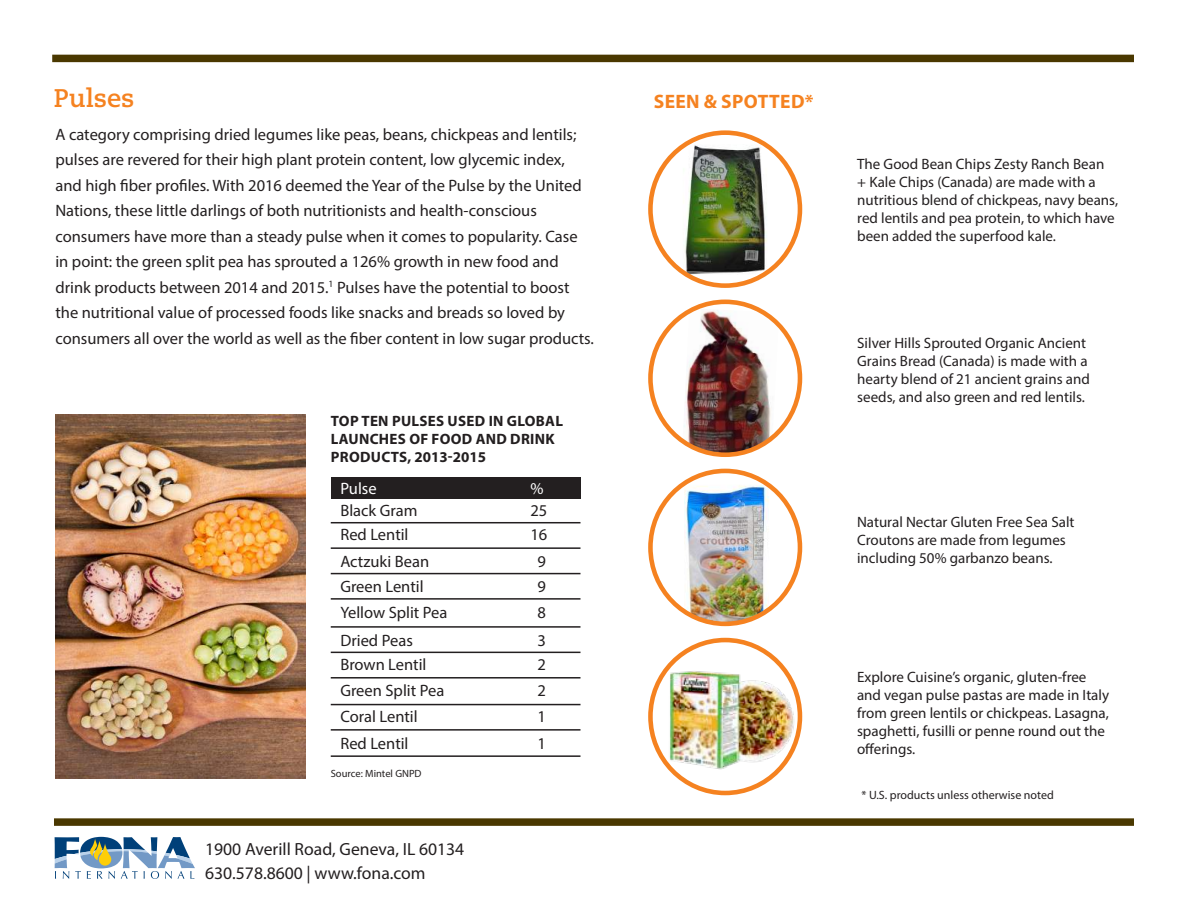
<style>
.page{position:relative;width:1188px;height:918px;background:#fff}
.page>*{position:absolute;margin:0;border:0;box-sizing:border-box;transform-origin:0 0}
.t1{font:700 25.5px "Caecilia LT Std";color:#f58220}
.t2{font:700 19.5px "Myriad Pro";letter-spacing:.02em;color:#f58220}
.t3{font:17.7px/24.3px "Myriad Pro";color:#231f20}
.t4{font:16.5px/25.5px "Myriad Pro";color:#231f20}
.t5{font:16.5px "Myriad Pro";color:#fff}
.t6{font:15px/18px "Myriad Pro";color:#231f20}
.t7{font:700 15px/18px "Myriad Pro";letter-spacing:.02em;color:#231f20}
.t8{font:12px "Myriad Pro";color:#231f20}
.t9{font:10.5px "Myriad Pro";color:#231f20}
</style>
<div class="page">
<div style="left:54px;top:818px;width:1080px;height:8px;background:#4a3800"></div>
<svg style="left:55px;top:837px;width:140px;height:42px"></svg>
<img style="left:665px;top:662px;width:137px;height:115px">
<div style="left:52px;top:55px;width:1082px;height:7px;background:#4a3800"></div>
<img style="left:683px;top:144px;width:85px;height:131px">
<div style="left:648px;top:130px;width:154px;height:158px;border:5px solid #f58220;border-radius:50%"></div>
<img style="left:683px;top:308px;width:95px;height:147px">
<div style="left:648px;top:300px;width:154px;height:157px;border:5px solid #f58220;border-radius:50%"></div>
<img style="left:684px;top:485px;width:85px;height:139px">
<div style="left:648px;top:469px;width:154px;height:157px;border:5px solid #f58220;border-radius:50%"></div>
<div style="left:648px;top:638px;width:154px;height:157px;border:5px solid #f58220;border-radius:50%"></div>
<hr style="left:331px;top:522px;width:249px;height:1px;background:#231f20">
<hr style="left:331px;top:626px;width:249px;height:2px;background:#231f20">
<hr style="left:331px;top:547px;width:249px;height:2px;background:#231f20">
<hr style="left:331px;top:652px;width:249px;height:1px;background:#231f20">
<hr style="left:331px;top:573px;width:249px;height:1px;background:#231f20">
<hr style="left:331px;top:677px;width:249px;height:2px;background:#231f20">
<hr style="left:331px;top:598px;width:249px;height:2px;background:#231f20">
<hr style="left:331px;top:704px;width:249px;height:1px;background:#231f20">
<hr style="left:331px;top:729px;width:249px;height:2px;background:#231f20">
<hr style="left:331px;top:755px;width:249px;height:2px;background:#231f20">
<div style="left:331px;top:477px;width:249px;height:22px;background:#231f20"></div>
<img style="left:55px;top:415px;width:251px;height:363px">
<h1 class="t1" style="left:54px;top:83px;width:82px">Pulses</h1>
<p class="t2" style="left:654px;top:89px;width:161px">SEEN &amp; SPOTTED*</p>
<p class="t4" style="left:55px;top:121px;width:540px">A category comprising dried legumes like peas, beans, chickpeas and lentils; pulses are revered for their high plant protein content, low glycemic index, and high fiber profiles. With 2016 deemed the Year of the Pulse by the United Nations, these little darlings of both nutritionists and health-conscious consumers have more than a steady pulse when it comes to popularity. Case in point: the green split pea has sprouted a 126% growth in new food and drink products between 2014 and 2015.<sup>1</sup> Pulses have the potential to boost the nutritional value of processed foods like snacks and breads so loved by consumers all over the world as well as the fiber content in low sugar products.</p>
<p class="t7" style="left:331px;top:411px;width:234px">TOP TEN PULSES USED IN GLOBAL<br>LAUNCHES OF FOOD AND DRINK<br>PRODUCTS, 2013-2015</p>
<p class="t5" style="left:340px;top:478px;width:38px">Pulse</p>
<p class="t5" style="left:530px;top:478px;width:15px">%</p>
<p class="t4" style="left:340px;top:522px;width:70px">Red Lentil</p>
<p class="t4" style="left:530px;top:522px;width:18px">16</p>
<p class="t4" style="left:340px;top:497px;width:79px">Black Gram</p>
<p class="t4" style="left:530px;top:497px;width:18px">25</p>
<p class="t4" style="left:340px;top:548px;width:90px">Actzuki Bean</p>
<p class="t4" style="left:537px;top:548px;width:10px">9</p>
<p class="t4" style="left:340px;top:574px;width:85px">Green Lentil</p>
<p class="t4" style="left:537px;top:574px;width:10px">9</p>
<p class="t4" style="left:340px;top:600px;width:109px">Yellow Split Pea</p>
<p class="t4" style="left:537px;top:600px;width:10px">8</p>
<p class="t4" style="left:340px;top:627px;width:74px">Dried Peas</p>
<p class="t4" style="left:537px;top:627px;width:10px">3</p>
<p class="t4" style="left:340px;top:652px;width:88px">Brown Lentil</p>
<p class="t4" style="left:537px;top:652px;width:10px">2</p>
<p class="t4" style="left:340px;top:677px;width:105px">Green Split Pea</p>
<p class="t4" style="left:537px;top:677px;width:10px">2</p>
<p class="t4" style="left:340px;top:704px;width:79px">Coral Lentil</p>
<p class="t4" style="left:537px;top:704px;width:10px">1</p>
<p class="t4" style="left:340px;top:731px;width:70px">Red Lentil</p>
<p class="t4" style="left:537px;top:731px;width:10px">1</p>
<p class="t9" style="left:331px;top:767px;width:92px">Source: Mintel GNPD</p>
<p class="t3" style="left:205px;top:836px;width:261px">1900 Averill Road, Geneva, IL 60134<br>630.578.8600 | www.fona.com</p>
<p class="t6" style="left:857px;top:155px;width:262px">The Good Bean Chips Zesty Ranch Bean<br>+ Kale Chips (Canada) are made with a nutritious blend of chickpeas, navy beans, red lentils and pea protein, to which have been added the superfood kale.</p>
<p class="t6" style="left:857px;top:334px;width:234px">Silver Hills Sprouted Organic Ancient Grains Bread (Canada) is made with a hearty blend of 21 ancient grains and seeds, and also green and red lentils.</p>
<p class="t6" style="left:857px;top:513px;width:219px">Natural Nectar Gluten Free Sea Salt<br>Croutons are made from legumes including 50% garbanzo beans.</p>
<p class="t6" style="left:857px;top:667px;width:254px">Explore Cuisine’s organic, gluten-free and vegan pulse pastas are made in Italy from green lentils or chickpeas. Lasagna, spaghetti, fusilli or penne round out the offerings.</p>
<p class="t8" style="left:862px;top:787px;width:194px">* U.S. products unless otherwise noted</p>
</div>
